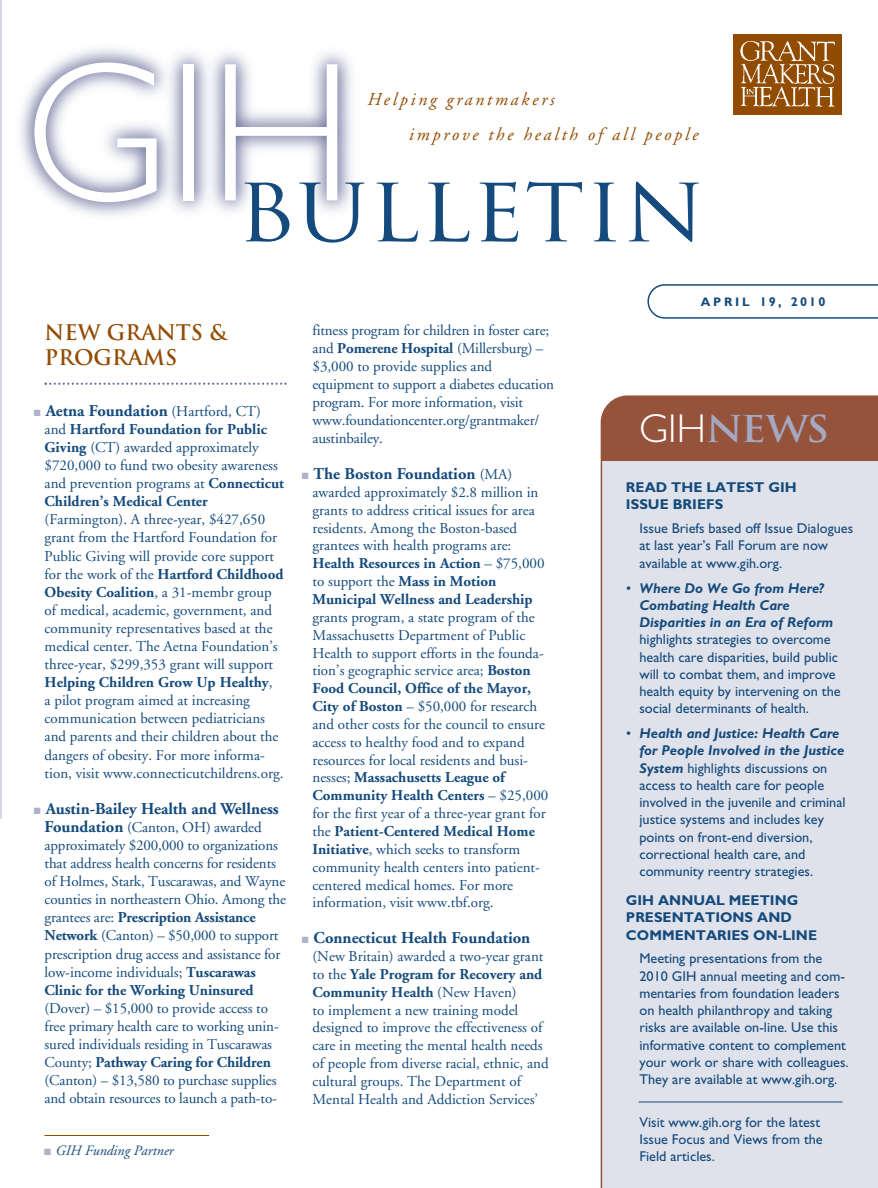
<style>
.page{position:relative;width:878px;height:1188px;background:#fff}
.page>*{position:absolute;margin:0;border:0;box-sizing:border-box;transform-origin:0 0}
.t1{font:78px "Trajan";color:#144a7c;scale:1.11 1}
.t2{font:700 36px "Trajan";color:#a4a8c1;scale:1.1 1}
.t3{font:700 21px/25.5px "Trajan";color:#914c01}
.t4{font:italic 18px/35.7px "Adobe Garamond";letter-spacing:.15em;color:#914c01}
.t5{font:700 16.5px "Adobe Garamond";color:#144a7c}
.t6{font:15px/18.1px "Adobe Garamond";color:#144a7c}
.t7{font:14.25px/17.2px "Gill Sans";color:#144a7c}
.t8{font:700 14.25px/17.2px "Gill Sans";color:#144a7c}
.t9{font:italic 700 14.25px/17.2px "Gill Sans";color:#144a7c}
.t10{font:italic 14.25px "Adobe Garamond";color:#144a7c}
.t11{font:700 12.75px "Gill Sans";letter-spacing:.165em;color:#144a7c}
.s1{color:#aeb2c9}
.s2{font-weight:400;font-size:15px}
.s3{font-weight:700}
.s4{font-weight:700;font-size:16.5px}
.s5{font-size:12.3px}
.s6{font-family:"Gill Sans";font-weight:300;font-size:40.5px;color:#fff}
.s7{font-weight:400;font-style:normal}
.s8{font-weight:700;font-style:italic}
</style>
<div class="page">
<hr style="left:0;top:0;width:1px;height:818px;background:#d8d9e5">
<img style="left:20px;top:48px;width:332px;height:168px">
<img style="left:733px;top:35px;width:108px;height:79px">
<svg style="left:34px;top:63px;width:122px;height:139px"></svg>
<div style="left:184px;top:64px;width:10px;height:136px;background:#fff"></div>
<svg style="left:225px;top:64px;width:112px;height:136px"></svg>
<svg style="left:647px;top:284px;width:231px;height:35px"></svg>
<svg style="left:45px;top:383px;width:242px;height:2px"></svg>
<svg style="left:600px;top:395px;width:278px;height:793px;fill:#e0e2eb"></svg>
<hr style="left:44px;top:1135px;width:165px;height:1px;background:#914c01">
<hr style="left:638px;top:1102px;width:204px;height:1px;background:#144a7c">
<p class="t4" style="left:408px;top:83px;width:291px;text-indent:-41px">Helping grantmakers<br>improve the health of all people</p>
<h1 class="t1" style="left:236px;top:169px;width:424px">BULLETIN</h1>
<h3 class="t3" style="left:45px;top:320px;width:184px">NEW GRANTS &amp;<br>PROGRAMS</h3>
<p class="t5" style="left:34px;top:404px;width:229px"><span class="s1">■</span> Aetna Foundation <span class="s2">(Hartford, CT)</span></p>
<p class="t6" style="left:45px;top:421px;width:241px">and <span class="s3">Hartford Foundation for Public Giving</span> (CT) awarded approximately $720,000 to fund two obesity awareness and prevention programs at <span class="s3">Connecticut Children’s Medical Center</span></p>
<p class="t6" style="left:45px;top:512px;width:240px">(Farmington). A three-year, $427,650 grant from the Hartford Foundation for Public Giving will provide core support for the work of the <span class="s3">Hartford Childhood Obesity Coalition</span>, a 31-membr group of medical, academic, government, and community representatives based at the medical center. The Aetna Foundation’s three-year, $299,353 grant will support <span class="s3">Helping Children Grow Up Healthy</span>,<br>a pilot program aimed at increasing communication between pediatricians and parents and their children about the dangers of obesity. For more informa&shy;tion, visit www.connecticutchildrens.org.</p>
<p class="t5" style="left:34px;top:802px;width:246px"><span class="s1">■</span> Austin-Bailey Health and Wellness</p>
<p class="t6" style="left:45px;top:819px;width:243px"><span class="s4">Foundation</span> (Canton, OH) awarded approximately $200,000 to organizations that address health concerns for residents of Holmes, Stark, Tuscarawas, and Wayne counties in northeastern Ohio. Among the grantees are: <span class="s3">Prescription Assistance Network</span> (Canton) – $50,000 to support prescription drug access and assistance for low-income individuals; <span class="s3">Tuscarawas Clinic for the Working Uninsured</span></p>
<p class="t6" style="left:45px;top:1000px;width:236px">(Dover) – $15,000 to provide access to free primary health care to working unin&shy;sured individuals residing in Tuscarawas County; <span class="s3">Pathway Caring for Children </span>(Canton) – $13,580 to purchase supplies and obtain resources to launch a path-to-</p>
<p class="t10" style="left:44px;top:1144px;width:130px"><span class="s1">■</span> GIH Funding Partner</p>
<p class="t6" style="left:312px;top:322px;width:243px">fitness program for children in foster care; and <span class="s3">Pomerene Hospital</span> (Millersburg) – $3,000 to provide supplies and equipment to support a diabetes education program. For more information, visit www.foundationcenter.org/grantmaker/ austinbailey.</p>
<p class="t5" style="left:302px;top:467px;width:212px"><span class="s1">■</span> The Boston Foundation <span class="s2">(MA)</span></p>
<p class="t6" style="left:312px;top:485px;width:233px">awarded approximately $2.8 million in grants to address critical issues for area residents. Among the Boston-based grantees with health programs are:<br><span class="s3">Health Resources in Action</span> – $75,000 to support the <span class="s3">Mass in Motion Municipal Wellness and Leadership</span></p>
<p class="t6" style="left:312px;top:609px;width:237px">grants program, a state program of the Massachusetts Department of Public Health to support efforts in the founda&shy;tion’s geographic service area; <span class="s3">Boston Food Council, Office of the Mayor, City of Boston</span> – $50,000 for research and other costs for the council to ensure access to healthy food and to expand resources for local residents and busi&shy;nesses; <span class="s3">Massachusetts League of Community Health Centers</span> – $25,000 for the first year of a three-year grant for the <span class="s3">Patient-Centered Medical Home Initiative</span>, which seeks to transform community health centers into patient&shy;centered medical homes. For more information, visit www.tbf.org.</p>
<p class="t5" style="left:302px;top:931px;width:230px"><span class="s1">■</span> Connecticut Health Foundation</p>
<p class="t6" style="left:312px;top:949px;width:238px">(New Britain) awarded a two-year grant to the <span class="s3">Yale Program for Recovery and Community Health</span> (New Haven)<br>to implement a new training model designed to improve the effectiveness of care in meeting the mental health needs of people from diverse racial, ethnic, and cultural groups. The Department of Mental Health and Addiction Services’</p>
<p class="t11" style="left:701px;top:297px;width:126px"><span class="s5">APRIL</span> 19, 2010</p>
<h2 class="t2" style="left:639px;top:409px;width:174px"><span class="s6">GIH</span>NEWS</h2>
<p class="t8" style="left:626px;top:480px;width:172px">READ THE LATEST GIH<br>ISSUE BRIEFS</p>
<p class="t7" style="left:639px;top:521px;width:215px">Issue Briefs based off Issue Dialogues at last year’s Fall Forum are now available at www.gih.org.</p>
<p class="t9" style="left:639px;top:580px;width:195px;text-indent:-13px"><span class="s7">•</span> Where Do We Go from Here?<br>Combating Health Care<br>Disparities in an Era of Reform</p>
<p class="t7" style="left:639px;top:632px;width:203px">highlights strategies to overcome health care disparities, build public will to combat them, and improve health equity by intervening on the social determinants of health.</p>
<p class="t7" style="left:639px;top:726px;width:207px;text-indent:-13px">• <span class="s8">Health and Justice: Health Care for People Involved in the Justice System</span> highlights discussions on access to health care for people involved in the juvenile and criminal justice systems and includes key points on front-end diversion, correctional health care, and community reentry strategies.</p>
<p class="t8" style="left:626px;top:893px;width:192px">GIH ANNUAL MEETING<br>PRESENTATIONS AND<br>COMMENTARIES ON-LINE</p>
<p class="t7" style="left:639px;top:951px;width:211px">Meeting presentations from the 2010 GIH annual meeting and com&shy;mentaries from foundation leaders on health philanthropy and taking risks are available on-line. Use this informative content to complement your work or share with colleagues.<br>They are available at www.gih.org.</p>
<p class="t7" style="left:639px;top:1115px;width:185px">Visit www.gih.org for the latest<br>Issue Focus and Views from the<br>Field articles.</p>
</div>
